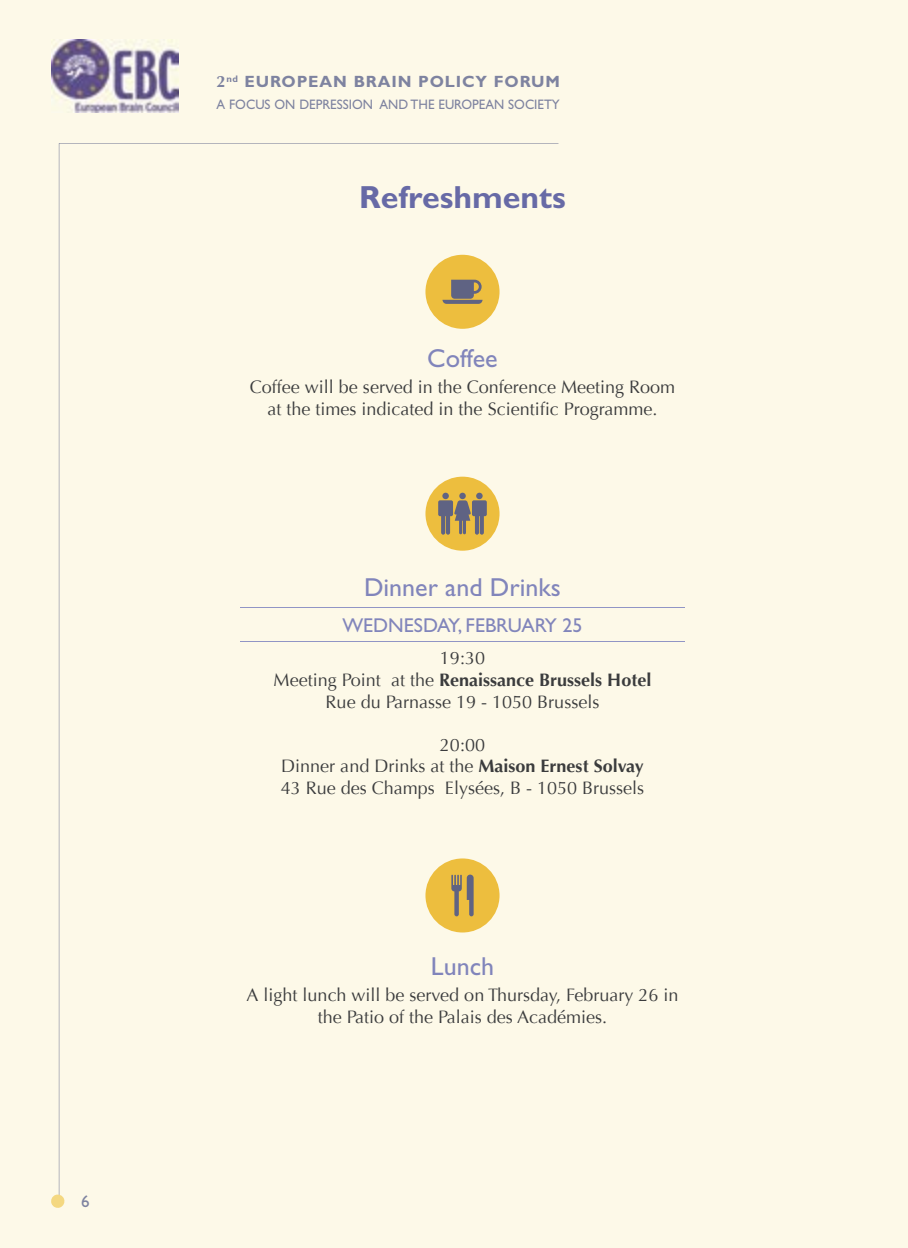
<style>
.page{position:relative;width:908px;height:1248px;background:#fff}
.page>*{position:absolute;margin:0;border:0;box-sizing:border-box;transform-origin:0 0}
.t1{font:700 32px "Gill Sans";color:#676aa6}
.t2{font:26px "Gill Sans";color:#8185bb}
.t3{font:20px "Gill Sans";color:#8185bb}
.t4{font:18px/21.6px "Optima";color:#3b3c3d;text-align:center}
.t5{font:17px "Gill Sans";color:#7e83a0}
.t6{font:700 16.4px "Gill Sans";letter-spacing:.05em;color:#7e83a0}
.t7{font:13.8px "Gill Sans";color:#7e83a0;scale:.95 1}
.s1{font-family:"Optima"}
.s2{font-weight:700}
</style>
<div class="page">
<div style="left:0;top:0;width:907px;height:1247px;background:#fdf9e8"></div>
<img style="left:51px;top:40px;width:127px;height:72px">
<svg style="left:51px;top:1193px;width:14px;height:15px"></svg>
<div style="left:425px;top:476px;width:74px;height:74px;background:#edbe3e;border-radius:50%"></div>
<div style="left:459px;top:492px;width:6px;height:7px;background:#5f6383;border-radius:50%"></div>
<div style="left:442px;top:492px;width:6px;height:7px;background:#5f6383;border-radius:50%"></div>
<div style="left:476px;top:492px;width:6px;height:7px;background:#5f6383;border-radius:50%"></div>
<svg style="left:438px;top:500px;width:48px;height:34px"></svg>
<div style="left:425px;top:255px;width:74px;height:74px;background:#edbe3e;border-radius:50%"></div>
<svg style="left:442px;top:280px;width:40px;height:24px"></svg>
<div style="left:425px;top:858px;width:74px;height:74px;background:#edbe3e;border-radius:50%"></div>
<svg style="left:451px;top:874px;width:22px;height:42px"></svg>
<hr style="left:240px;top:607px;width:444px;height:1px;background:#9195c5">
<hr style="left:240px;top:641px;width:444px;height:1px;background:#9195c5">
<p class="t5" style="left:81px;top:1191px;width:10px">6</p>
<p class="t6" style="left:216px;top:72px;width:344px"><span class="s1">2</span><sup>nd</sup> EUROPEAN BRAIN POLICY FORUM</p>
<p class="t7" style="left:216px;top:97px;width:363px">A FOCUS ON DEPRESSION AND THE EUROPEAN SOCIETY</p>
<h1 class="t1" style="left:359px;top:178px;width:208px">Refreshments</h1>
<h2 class="t2" style="left:427px;top:343px;width:72px">Coffee</h2>
<p class="t4" style="left:250px;top:376px;width:426px">Coffee will be served in the Conference Meeting Room at the times indicated in the Scientific Programme.</p>
<h2 class="t2" style="left:364px;top:572px;width:198px">Dinner and Drinks</h2>
<p class="t3" style="left:342px;top:614px;width:241px">WEDNESDAY, FEBRUARY 25</p>
<p class="t4" style="left:273px;top:647px;width:379px">19:30<br>Meeting Point at the <span class="s2">Renaissance Brussels Hotel<br></span>Rue du Parnasse 19 - 1050 Brussels</p>
<p class="t4" style="left:280px;top:734px;width:365px">20:00<br>Dinner and Drinks at the <span class="s2">Maison Ernest Solvay<br></span>43 Rue des Champs Elysées, B - 1050 Brussels</p>
<h2 class="t2" style="left:430px;top:951px;width:65px">Lunch</h2>
<p class="t4" style="left:246px;top:984px;width:433px">A light lunch will be served on Thursday, February 26 in the Patio of the Palais des Académies.</p>
</div>
